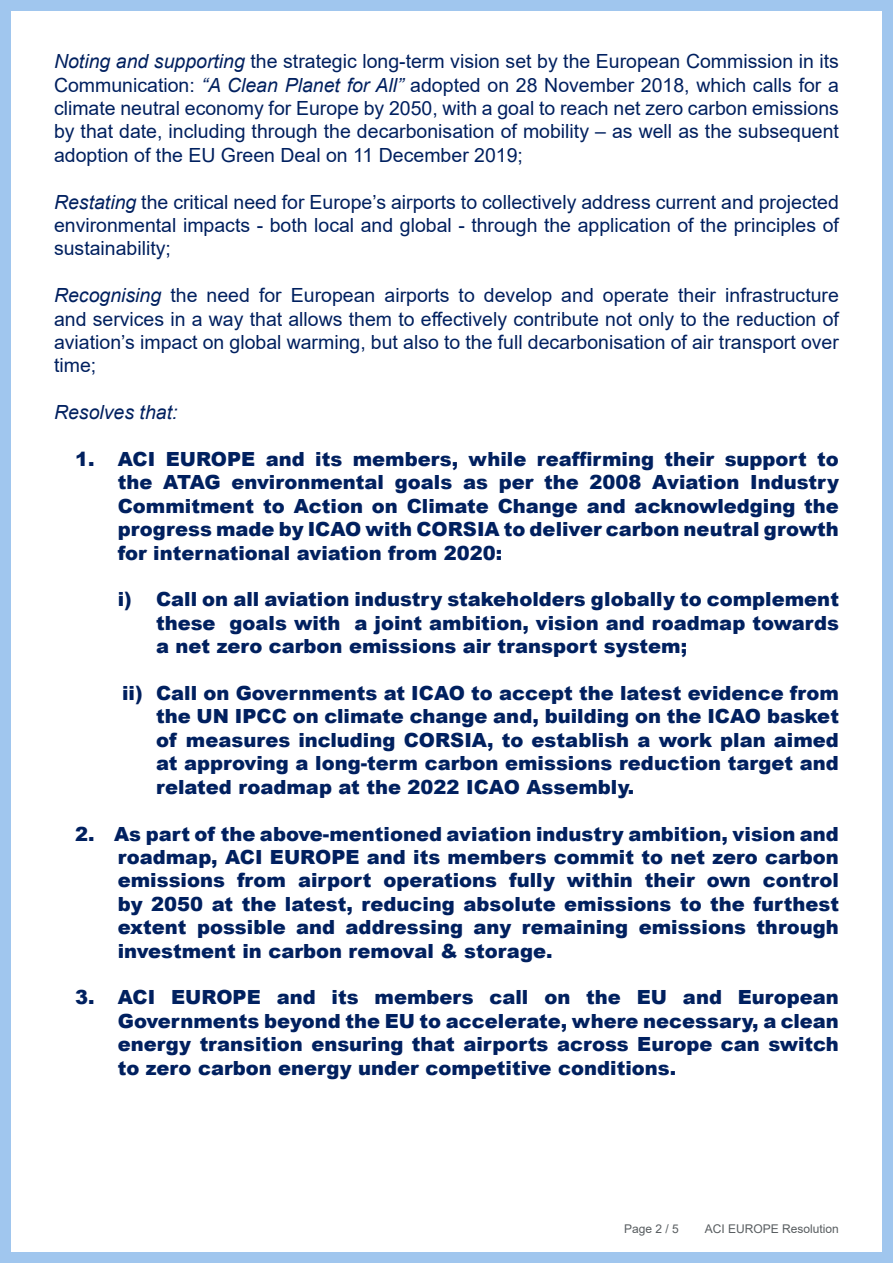
<style>
.page{position:relative;width:893px;height:1263px;background:#fff}
.page>*{position:absolute;margin:0;border:0;box-sizing:border-box;transform-origin:0 0}
.t1{font:900 19.5px/23.4px "Arial";color:#00205f;text-align:justify}
.t2{font:19.5px/23.4px "Arial";color:#00205f;text-align:justify}
.t3{font:italic 19.5px "Arial";color:#00205f}
.t4{font:12px "Arial";color:#585d60}
.s1{font-style:italic}
</style>
<div class="page">
<div style="left:0;top:0;width:893px;height:11px;background:#a0c6ee"></div>
<div style="left:0;top:1252px;width:893px;height:11px;background:#a0c6ee"></div>
<div style="left:0;top:0;width:11px;height:1263px;background:#a0c6ee"></div>
<div style="left:882px;top:0;width:11px;height:1263px;background:#a0c6ee"></div>
<p class="t2" style="left:54px;top:50px;width:786px"><span class="s1">Noting and supporting</span> the strategic long-term vision set by the European Commission in its Communication: <span class="s1">“A Clean Planet for All”</span> adopted on 28 November 2018, which calls for a climate neutral economy for Europe by 2050, with a goal to reach net zero carbon emissions by that date, including through the decarbonisation of mobility – as well as the subsequent adoption of the EU Green Deal on 11 December 2019;</p>
<p class="t2" style="left:54px;top:190px;width:786px"><span class="s1">Restating</span> the critical need for Europe’s airports to collectively address current and projected environmental impacts - both local and global - through the application of the principles of sustainability;</p>
<p class="t2" style="left:54px;top:284px;width:786px"><span class="s1">Recognising</span> the need for European airports to develop and operate their infrastructure and services in a way that allows them to effectively contribute not only to the reduction of aviation’s impact on global warming, but also to the full decarbonisation of air transport over time;</p>
<p class="t3" style="left:54px;top:400px;width:125px">Resolves that:</p>
<p class="t1" style="left:118px;top:447px;width:723px;text-indent:-43px">1. ACI EUROPE and its members, while reaffirming their support to the ATAG environmental goals as per the 2008 Aviation Industry Commitment to Action on Climate Change and acknowledging the progress made by ICAO with CORSIA to deliver carbon neutral growth for international aviation from 2020:</p>
<p class="t1" style="left:156px;top:587px;width:684px;text-indent:-38px">i) Call on all aviation industry stakeholders globally to complement these goals with a joint ambition, vision and roadmap towards a net zero carbon emissions air transport system;</p>
<p class="t1" style="left:156px;top:681px;width:684px;text-indent:-34px">ii) Call on Governments at ICAO to accept the latest evidence from the UN IPCC on climate change and, building on the ICAO basket of measures including CORSIA, to establish a work plan aimed at approving a long-term carbon emissions reduction target and related roadmap at the 2022 ICAO Assembly.</p>
<p class="t1" style="left:118px;top:821px;width:723px;text-indent:-43px">2. As part of the above-mentioned aviation industry ambition, vision and roadmap, ACI EUROPE and its members commit to net zero carbon emissions from airport operations fully within their own control by 2050 at the latest, reducing absolute emissions to the furthest extent possible and addressing any remaining emissions through investment in carbon removal &amp; storage.</p>
<p class="t1" style="left:118px;top:985px;width:723px;text-indent:-43px">3. ACI EUROPE and its members call on the EU and European Governments beyond the EU to accelerate, where necessary, a clean energy transition ensuring that airports across Europe can switch to zero carbon energy under competitive conditions.</p>
<p class="t4" style="left:624px;top:1221px;width:56px">Page 2 / 5</p>
<p class="t4" style="left:705px;top:1221px;width:136px">ACI EUROPE Resolution</p>
</div>
